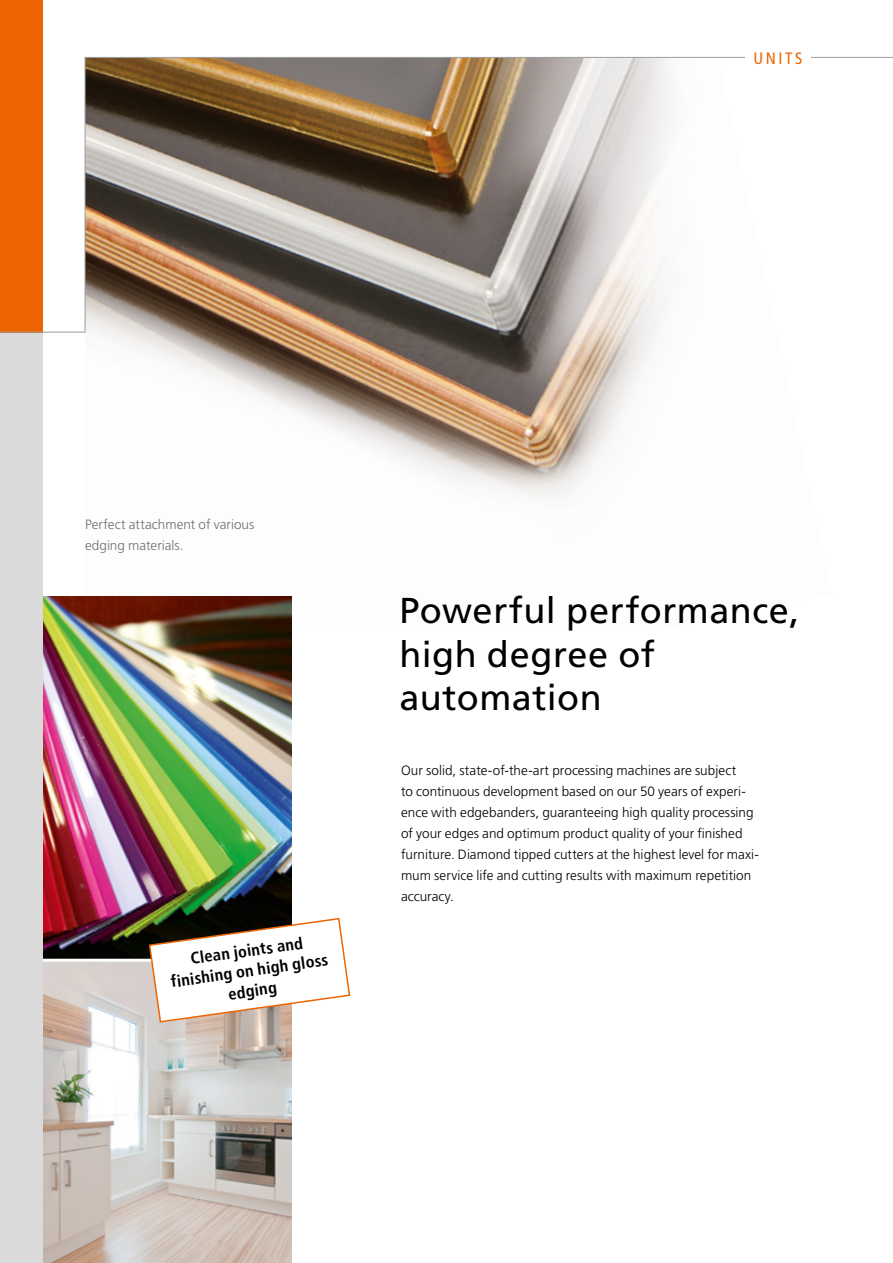
<style>
.page{position:relative;width:893px;height:1263px;background:#fff}
.page>*{position:absolute;margin:0;border:0;box-sizing:border-box;transform-origin:0 0}
.t1{font:36px/43.5px "Frutiger";letter-spacing:.015em;color:#000}
.t2{font:700 condensed 16.5px/20.2px "Frutiger";color:#000;text-align:center}
.t3{font:condensed 16.5px "Frutiger";letter-spacing:.15em;color:#ec6502}
.t4{font:300 13.5px/21px "Frutiger";color:#000}
.t5{font:300 13.5px/21px "Frutiger";color:#6f6f6e}
</style>
<div class="page">
<img style="left:98px;top:333px;width:557px;height:166px">
<img style="left:43px;top:596px;width:249px;height:667px">
<hr style="left:37px;top:959px;width:255px;height:3px;background:#fff">
<div style="left:0;top:0;width:43px;height:1263px;background:#dadada"></div>
<div style="left:0;top:0;width:43px;height:332px;background:#ec6502"></div>
<img style="left:0;top:57px;width:893px;height:276px">
<svg style="left:148px;top:917px;width:203px;height:106px"></svg>
<div style="left:745px;top:43px;width:66px;height:29px;background:#fff"></div>
<p class="t3" style="left:754px;top:49px;width:50px">UNITS</p>
<p class="t5" style="left:85px;top:514px;width:171px">Perfect attachment of various edging materials.</p>
<p class="t2" style="left:167px;top:952px;width:160px;rotate:-8deg">Clean joints and finishing on high gloss edging</p>
<h1 class="t1" style="left:399px;top:589px;width:402px">Powerful performance, high degree of automation</h1>
<p class="t4" style="left:401px;top:760px;width:359px">Our solid, state-of-the-art processing machines are subject<br>to continuous development based on our 50 years of experi&shy;ence with edgebanders, guaranteeing high quality processing of your edges and optimum product quality of your finished furniture. Diamond tipped cutters at the highest level for maxi&shy;mum service life and cutting results with maximum repetition accuracy.</p>
</div>
